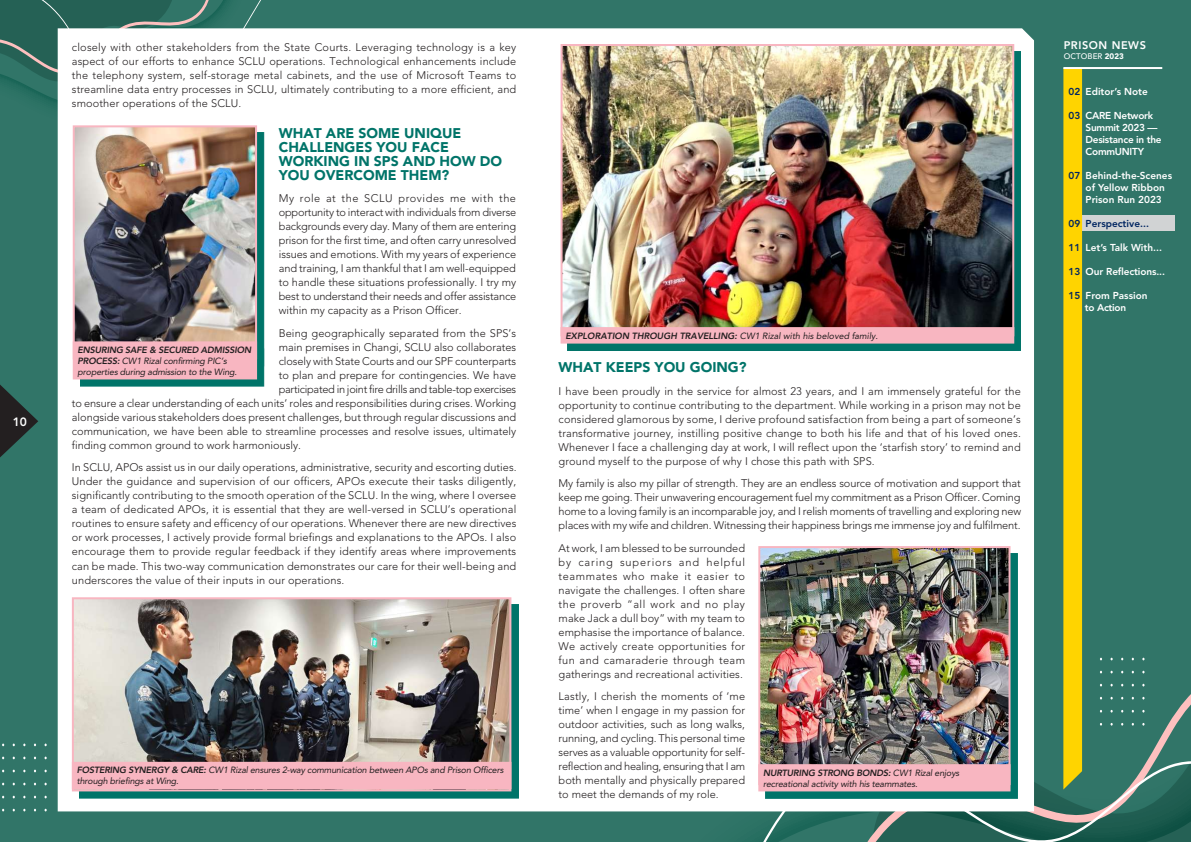
<style>
.page{position:relative;width:1191px;height:842px;background:#317568}
.page>*{position:absolute;margin:0;border:0;box-sizing:border-box;transform-origin:0 0}
.t1{font:900 14px/14px "Avenir LT Std";color:#007469}
.t2{font:800 12px "Avenir LT Std";color:#fff}
.t3{font:300 11px/14px "Avenir LT Std";color:#231f20;text-align:justify}
.t4{font:300 11px "Avenir LT Std";letter-spacing:-.025em;color:#231f20}
.t5{font:800 11px "Avenir LT Std";letter-spacing:.05em;color:#fff}
.t6{font:800 10px/12px "Avenir LT Std";color:#fff}
.t7{font:800 10px/12px "Avenir LT Std";letter-spacing:-.025em;color:#fff}
.t8{font:800 10px "Avenir LT Std";color:#002561}
.t9{font:italic 9px/10.8px "Avenir LT Std";letter-spacing:-.02em;color:#231f20}
.t10{font:italic 800 9px "Avenir LT Std";color:#231f20}
.t11{font:500 8px "Avenir LT Std";letter-spacing:.01em;color:#fff}
.s1{font-weight:800}
.s2{font-weight:400}
.s3{font-weight:900}
.s4{color:#002561}
</style>
<div class="page">
<svg style="left:0;top:0;width:261px;height:133px"></svg>
<svg style="left:614px;top:567px;width:577px;height:275px"></svg>
<div style="left:58px;top:28px;width:976px;height:783px;background:#fff"></div>
<div style="left:80px;top:132px;width:184px;height:255px;background:linear-gradient(to right,#007469,#007469)"></div>
<img style="left:76px;top:128px;width:178px;height:213px">
<div style="left:73px;top:125px;width:184px;height:234px;border:2px solid #f8b6c1"></div>
<div style="left:74px;top:342px;width:182px;height:36px;background:#f8b6c1"></div>
<div style="left:73px;top:341px;width:184px;height:38px;border:2px solid #f8b6c1"></div>
<div style="left:79px;top:604px;width:439px;height:195px;background:#007469"></div>
<img style="left:75px;top:600px;width:433px;height:162px">
<div style="left:72px;top:597px;width:439px;height:194px;border:2px solid #f8b6c1"></div>
<div style="left:73px;top:763px;width:437px;height:25px;background:#f8b6c1"></div>
<div style="left:72px;top:762px;width:439px;height:27px;border:2px solid #f8b6c1"></div>
<div style="left:567px;top:51px;width:454px;height:300px;background:#007469"></div>
<img style="left:563px;top:47px;width:448px;height:280px">
<div style="left:560px;top:44px;width:454px;height:292px;border:2px solid #f8b6c1"></div>
<div style="left:561px;top:328px;width:452px;height:15px;background:#f8b6c1"></div>
<div style="left:560px;top:327px;width:454px;height:17px;border:2px solid #f8b6c1"></div>
<div style="left:765px;top:553px;width:253px;height:246px;background:#007469"></div>
<img style="left:761px;top:549px;width:246px;height:215px">
<div style="left:758px;top:546px;width:252px;height:239px;border:2px solid #f8b6c1"></div>
<div style="left:759px;top:765px;width:250px;height:25px;background:#f8b6c1"></div>
<div style="left:758px;top:764px;width:252px;height:27px;border:2px solid #f8b6c1"></div>
<div style="left:1068px;top:215px;width:106px;height:16px;background:#d1d3d4"></div>
<div style="left:1063px;top:69px;width:19px;height:720px;background:#ffd400"></div>
<hr style="left:1063px;top:67px;width:99px;height:2px;background:#fff">
<svg style="left:0;top:384px;width:38px;height:73px"></svg>
<p class="t2" style="left:13px;top:414px;width:16px">10</p>
<p class="t3" style="left:72px;top:40px;width:446px">closely with other stakeholders from the State Courts. Leveraging technology is a key aspect of our efforts to enhance SCLU operations. Technological enhancements include the telephony system, self-storage metal cabinets, and the use of Microsoft Teams to streamline data entry processes in SCLU, ultimately contributing to a more efficient, and smoother operations of the SCLU.</p>
<p class="t1" style="left:279px;top:126px;width:225px">WHAT ARE SOME UNIQUE<br>CHALLENGES YOU FACE<br>WORKING IN SPS AND HOW DO<br>YOU OVERCOME THEM?</p>
<p class="t3" style="left:279px;top:192px;width:239px">My role at the SCLU provides me with the opportunity to interact with individuals from diverse backgrounds every day. Many of them are entering prison for the first time, and often carry unresolved issues and emotions. With my years of experience and training, I am thankful that I am well-equipped to handle these situations professionally. I try my best to understand their needs and offer assistance within my capacity as a Prison Officer.</p>
<p class="t3" style="left:279px;top:326px;width:239px">Being geographically separated from the SPS’s</p>
<p class="t3" style="left:279px;top:340px;width:239px">main premises in Changi, SCLU also collaborates</p>
<p class="t3" style="left:279px;top:354px;width:239px">closely with State Courts and our SPF counterparts</p>
<p class="t3" style="left:279px;top:368px;width:239px">to plan and prepare for contingencies. We have</p>
<p class="t4" style="left:279px;top:383px;width:239px">participated in joint fire drills and table-top exercises</p>
<p class="t3" style="left:72px;top:396px;width:446px">to ensure a clear understanding of each units’ roles and responsibilities during crises. Working</p>
<p class="t3" style="left:72px;top:410px;width:446px">alongside various stakeholders does present challenges, but through regular discussions and</p>
<p class="t3" style="left:72px;top:424px;width:446px">communication, we have been able to streamline processes and resolve issues, ultimately</p>
<p class="t3" style="left:72px;top:438px;width:231px">finding common ground to work harmoniously.</p>
<p class="t3" style="left:72px;top:461px;width:446px">In SCLU, APOs assist us in our daily operations, administrative, security and escorting duties.<br>Under the guidance and supervision of our officers, APOs execute their tasks diligently, significantly contributing to the smooth operation of the SCLU. In the wing, where I oversee a team of dedicated APOs, it is essential that they are well-versed in SCLU’s operational routines to ensure safety and efficency of our operations. Whenever there are new directives or work processes, I actively provide formal briefings and explanations to the APOs. I also encourage them to provide regular feedback if they identify areas where improvements can be made. This two-way communication demonstrates our care for their well-being and underscores the value of their inputs in our operations.</p>
<p class="t9" style="left:78px;top:345px;width:175px"><span class="s1">ENSURING SAFE &amp; SECURED ADMISSION<br>PROCESS:</span> CW1 Rizal confirming PIC’s properties during admission to the Wing.</p>
<p class="t9" style="left:77px;top:765px;width:428px"><span class="s1">FOSTERING SYNERGY &amp; CARE:</span> CW1 Rizal ensures 2-way communication between APOs and Prison Officers through briefings at Wing.</p>
<p class="t10" style="left:565px;top:330px;width:314px">EXPLORATION THROUGH TRAVELLING: <span class="s2">CW1 Rizal with his beloved family.</span></p>
<p class="t1" style="left:558px;top:360px;width:189px">WHAT KEEPS YOU GOING?</p>
<p class="t3" style="left:558px;top:384px;width:464px">I have been proudly in the service for almost 23 years, and I am immensely grateful for the opportunity to continue contributing to the department. While working in a prison may not be considered glamorous by some, I derive profound satisfaction from being a part of someone’s transformative journey, instilling positive change to both his life and that of his loved ones.<br>Whenever I face a challenging day at work, I will reflect upon the ‘starfish story’ to remind and ground myself to the purpose of why I chose this path with SPS.</p>
<p class="t3" style="left:558px;top:476px;width:464px">My family is also my pillar of strength. They are an endless source of motivation and support that keep me going. Their unwavering encouragement fuel my commitment as a Prison Officer. Coming home to a loving family is an incomparable joy, and I relish moments of travelling and exploring new places with my wife and children. Witnessing their happiness brings me immense joy and fulfilment.</p>
<p class="t3" style="left:558px;top:541px;width:188px">At work, I am blessed to be surrounded by caring superiors and helpful teammates who make it easier to navigate the challenges. I often share the proverb “all work and no play make Jack a dull boy” with my team to emphasise the importance of balance.<br>We actively create opportunities for fun and camaraderie through team gatherings and recreational activities.</p>
<p class="t3" style="left:558px;top:689px;width:188px">Lastly, I cherish the moments of ‘me time’ when I engage in my passion for outdoor activities, such as long walks, running, and cycling. This personal time serves as a valuable opportunity for self&shy;reflection and healing, ensuring that I am both mentally and physically prepared to meet the demands of my role.</p>
<p class="t9" style="left:763px;top:767px;width:198px"><span class="s1">NURTURING STRONG BONDS:</span> CW1 Rizal enjoys recreational activity with his teammates.</p>
<p class="t5" style="left:1063px;top:39px;width:84px">PRISON NEWS</p>
<p class="t11" style="left:1063px;top:52px;width:62px">OCTOBER <span class="s3">2023</span></p>
<p class="t6" style="left:1068px;top:85px;width:81px"><span class="s4">02</span> Editor’s Note</p>
<p class="t7" style="left:1085px;top:109px;width:77px;text-indent:-17px"><span class="s4">03</span> CARE Network<br>Summit 2023 —<br>Desistance in the<br>CommUNITY</p>
<p class="t6" style="left:1085px;top:169px;width:88px;text-indent:-17px"><span class="s4">07</span> Behind-the-Scenes of Yellow Ribbon<br>Prison Run 2023</p>
<p class="t8" style="left:1068px;top:217px;width:82px">09 Perspective...</p>
<p class="t6" style="left:1068px;top:241px;width:95px"><span class="s4">11</span> Let’s Talk With...</p>
<p class="t6" style="left:1068px;top:265px;width:98px"><span class="s4">13</span> Our Reflections...</p>
<p class="t6" style="left:1068px;top:289px;width:81px;text-align:center"><span class="s4">15</span> From Passion to Action</p>
</div>
